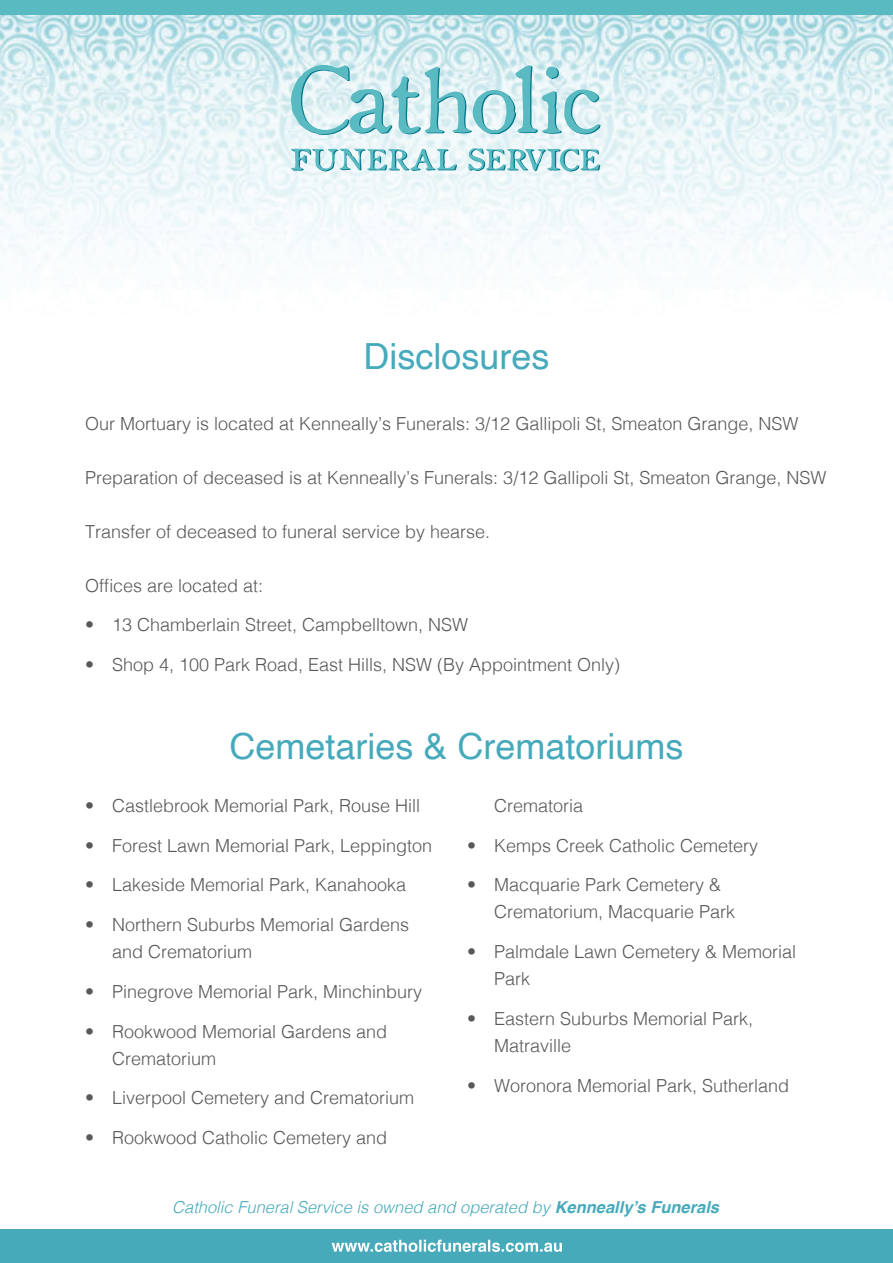
<style>
.page{position:relative;width:893px;height:1263px;background:#fff}
.page>*{position:absolute;margin:0;border:0;box-sizing:border-box;transform-origin:0 0}
.t1{font:36px "Helvetica";color:#46aabc}
.t2{font:300 18px/27px "Helvetica";color:#57585a}
.t3{font:italic 300 16.5px "Helvetica";color:#47aabb}
.t4{font:700 16.5px "Helvetica";color:#fff}
.s1{font-weight:700}
</style>
<div class="page">
<div style="left:0;top:1229px;width:893px;height:34px;background:#47aabb"></div>
<img style="left:0;top:15px;width:892px;height:261px">
<div style="left:0;top:0;width:893px;height:15px;background:#5abac2"></div>
<svg style="left:291px;top:148px;width:309px;height:24px"></svg>
<svg style="left:291px;top:65px;width:310px;height:70px;background:#b4dde2"></svg>
<h1 class="t1" style="left:363px;top:328px;width:188px">Disclosures</h1>
<p class="t2" style="left:85px;top:408px;width:715px">Our Mortuary is located at Kenneally’s Funerals: 3/12 Gallipoli St, Smeaton Grange, NSW</p>
<p class="t2" style="left:85px;top:462px;width:743px">Preparation of deceased is at Kenneally’s Funerals: 3/12 Gallipoli St, Smeaton Grange, NSW</p>
<p class="t2" style="left:85px;top:516px;width:407px">Transfer of deceased to funeral service by hearse.</p>
<p class="t2" style="left:85px;top:570px;width:180px">Offices are located at:</p>
<p class="t2" style="left:85px;top:610px;width:385px">• 13 Chamberlain Street, Campbelltown, NSW</p>
<p class="t2" style="left:85px;top:650px;width:537px">• Shop 4, 100 Park Road, East Hills, NSW (By Appointment Only)</p>
<h1 class="t1" style="left:229px;top:719px;width:456px">Cemetaries &amp; Crematoriums</h1>
<p class="t2" style="left:85px;top:791px;width:337px">• Castlebrook Memorial Park, Rouse Hill</p>
<p class="t2" style="left:85px;top:830px;width:349px">• Forest Lawn Memorial Park, Leppington</p>
<p class="t2" style="left:85px;top:870px;width:323px">• Lakeside Memorial Park, Kanahooka</p>
<p class="t2" style="left:112px;top:910px;width:299px;text-indent:-27px">• Northern Suburbs Memorial Gardens and Crematorium</p>
<p class="t2" style="left:85px;top:977px;width:339px">• Pinegrove Memorial Park, Minchinbury</p>
<p class="t2" style="left:112px;top:1016px;width:277px;text-indent:-27px">• Rookwood Memorial Gardens and<br>Crematorium</p>
<p class="t2" style="left:85px;top:1083px;width:331px">• Liverpool Cemetery and Crematorium</p>
<p class="t2" style="left:85px;top:1123px;width:304px">• Rookwood Catholic Cemetery and</p>
<p class="t2" style="left:494px;top:791px;width:91px">Crematoria</p>
<p class="t2" style="left:467px;top:830px;width:293px">• Kemps Creek Catholic Cemetery</p>
<p class="t2" style="left:494px;top:870px;width:243px;text-indent:-27px">• Macquarie Park Cemetery &amp;<br>Crematorium, Macquarie Park</p>
<p class="t2" style="left:494px;top:937px;width:304px;text-indent:-27px">• Palmdale Lawn Cemetery &amp; Memorial<br>Park</p>
<p class="t2" style="left:494px;top:1004px;width:261px;text-indent:-27px">• Eastern Suburbs Memorial Park,<br>Matraville</p>
<p class="t2" style="left:467px;top:1070px;width:324px">• Woronora Memorial Park, Sutherland</p>
<p class="t3" style="left:172px;top:1193px;width:548px">Catholic Funeral Service is owned and operated by <span class="s1">Kenneally’s Funerals</span></p>
<p class="t4" style="left:332px;top:1232px;width:233px">www.catholicfunerals.com.au</p>
</div>
